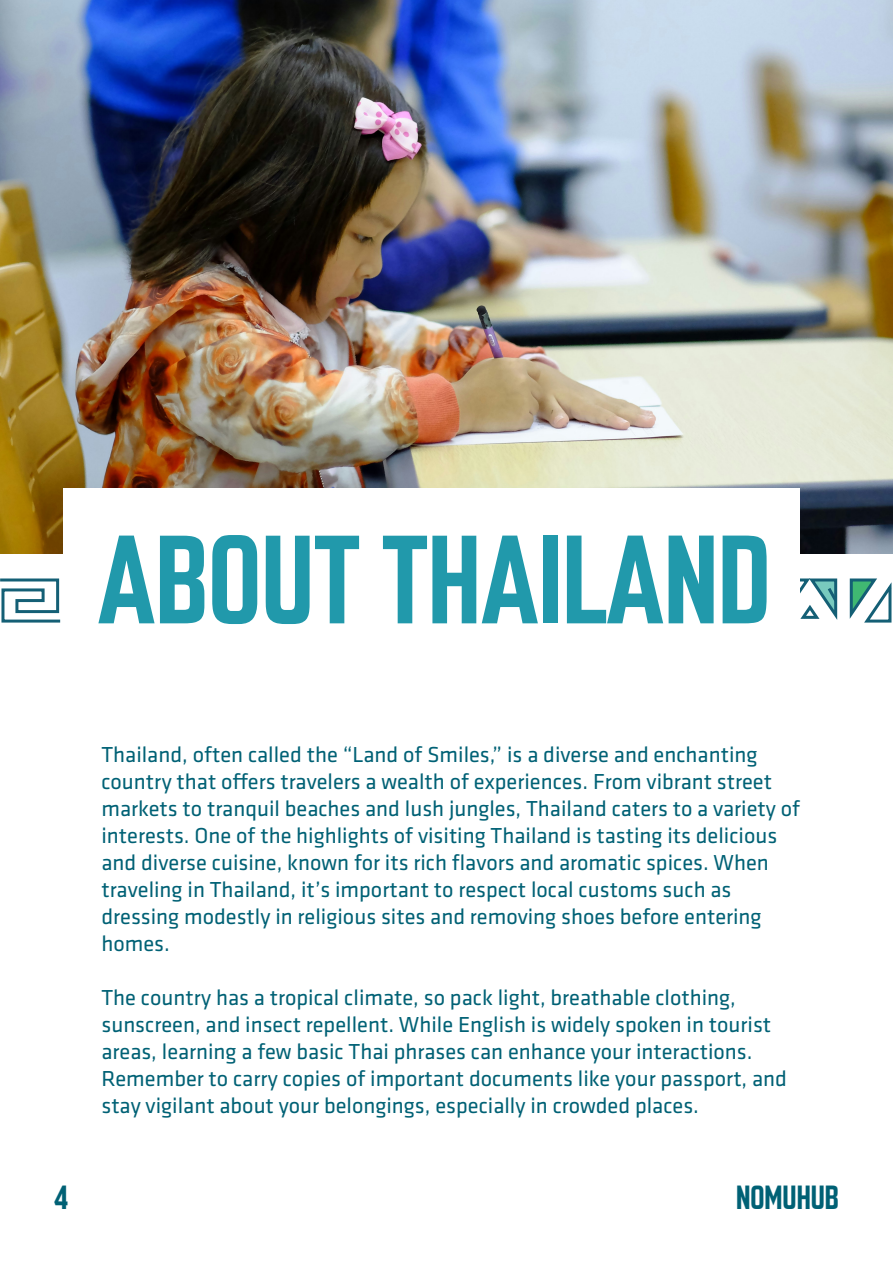
<style>
.page{position:relative;width:893px;height:1263px;background:#fff}
.page>*{position:absolute;margin:0;border:0;box-sizing:border-box;transform-origin:0 0}
.t1{font:500 condensed 112.5px "Enamela W01";color:#2199ab}
.t2{font:500 condensed 30px "Enamela W01";color:#006175}
.t3{font:22.5px/27px "Klavika";color:#006175}
</style>
<div class="page">
<svg style="left:0;top:578px;width:61px;height:45px"></svg>
<svg style="left:849px;top:578px;width:43px;height:45px"></svg>
<svg style="left:800px;top:578px;width:38px;height:42px"></svg>
<img style="left:0;top:0;width:893px;height:554px">
<div style="left:63px;top:488px;width:737px;height:180px;background:#fff"></div>
<p class="t1" style="left:98px;top:503px;width:674px">ABOUT THAILAND</p>
<p class="t3" style="left:101px;top:741px;width:700px">Thailand, often called the “Land of Smiles,” is a diverse and enchanting country that offers travelers a wealth of experiences. From vibrant street markets to tranquil beaches and lush jungles, Thailand caters to a variety of interests. One of the highlights of visiting Thailand is tasting its delicious and diverse cuisine, known for its rich flavors and aromatic spices. When traveling in Thailand, it’s important to respect local customs such as dressing modestly in religious sites and removing shoes before entering homes.</p>
<p class="t3" style="left:101px;top:984px;width:687px">The country has a tropical climate, so pack light, breathable clothing, sunscreen, and insect repellent. While English is widely spoken in tourist areas, learning a few basic Thai phrases can enhance your interactions.<br>Remember to carry copies of important documents like your passport, and stay vigilant about your belongings, especially in crowded places.</p>
<p class="t2" style="left:54px;top:1177px;width:16px">4</p>
<p class="t2" style="left:736px;top:1177px;width:104px">NOMUHUB</p>
</div>
